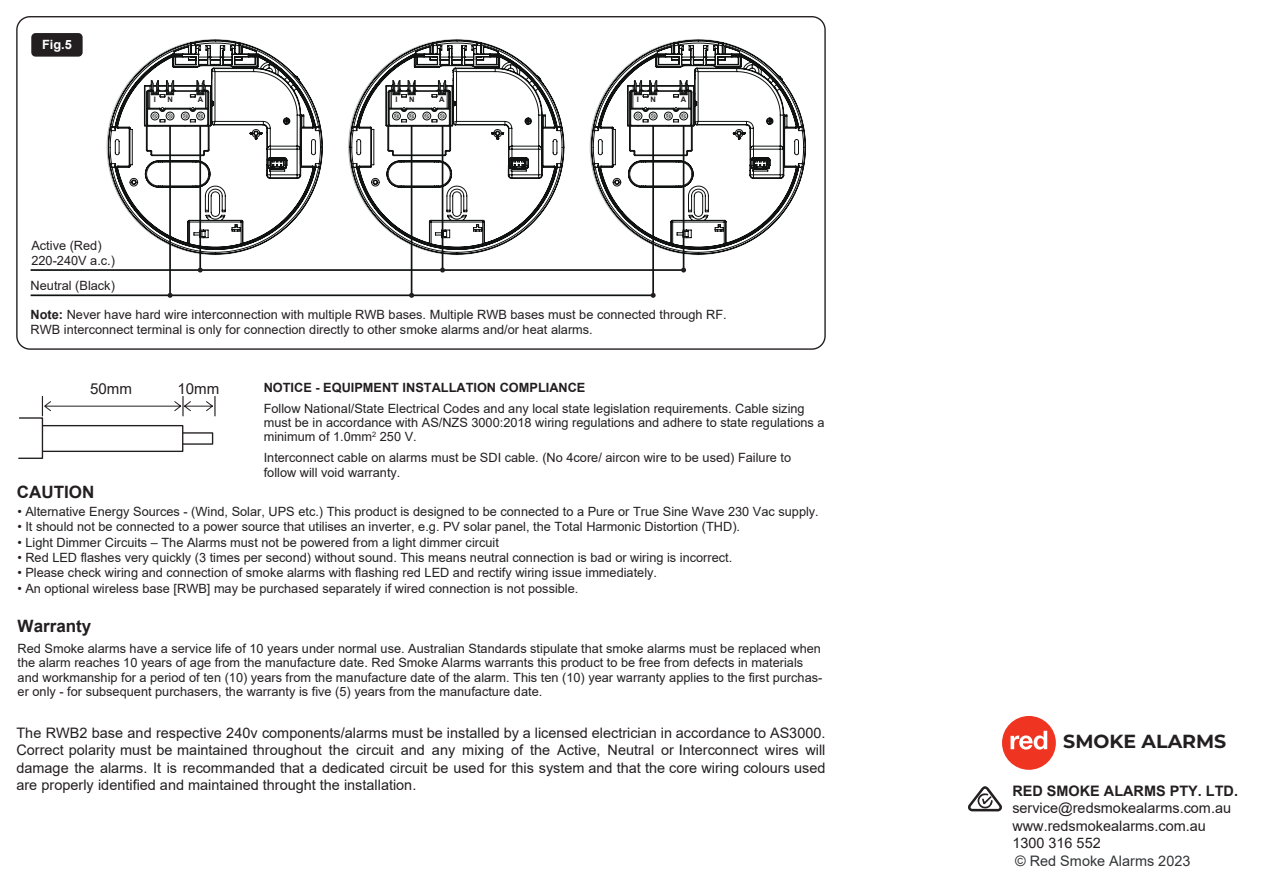
<style>
.page{position:relative;width:1263px;height:893px;background:#fff}
.page>*{position:absolute;margin:0;border:0;box-sizing:border-box;transform-origin:0 0}
.t1{font:700 18.9px "Montserrat";color:#231f20}
.t2{font:700 16.95px "Arial";color:#231f20}
.t3{font:15.15px "Arial";color:#231f20}
.t4{font:14.4px/17.4px "Arial";color:#231f20;text-align:justify}
.t5{font:700 14.4px "Arial";color:#231f20}
.t6{font:14.4px "Arial";color:#323436}
.t7{font:12.75px/14.4px "Arial";color:#231f20}
.t8{font:700 12.75px "Arial";color:#231f20}
.t9{font:700 12.75px "Arial";color:#fff}
.t10{font:700 7.5px "Arial";color:#231f20}
.s1{font-weight:700}
</style>
<div class="page">
<hr style="left:214px;top:396px;width:2px;height:20px;background:#231f20">
<svg style="left:18px;top:396px;width:195px;height:63px"></svg>
<svg style="left:107px;top:39px;width:216px;height:216px"></svg>
<svg style="left:348px;top:39px;width:216px;height:216px"></svg>
<svg style="left:590px;top:39px;width:216px;height:216px"></svg>
<svg style="left:968px;top:786px;width:34px;height:25px"></svg>
<div style="left:1002px;top:716px;width:54px;height:54px;background:#ef3522;border-radius:50%"></div>
<svg style="left:1010px;top:731px;width:37px;height:19px"></svg>
<hr style="left:169px;top:126px;width:2px;height:169px;background:#101211">
<hr style="left:199px;top:126px;width:2px;height:144px;background:#101211">
<hr style="left:31px;top:294px;width:622px;height:2px;background:#101211">
<hr style="left:31px;top:269px;width:653px;height:2px;background:#101211">
<svg style="left:168px;top:293px;width:5px;height:5px"></svg>
<hr style="left:411px;top:126px;width:1px;height:169px;background:#101211">
<svg style="left:409px;top:293px;width:5px;height:5px"></svg>
<hr style="left:652px;top:126px;width:2px;height:169px;background:#101211">
<svg style="left:651px;top:293px;width:5px;height:5px"></svg>
<svg style="left:198px;top:268px;width:5px;height:5px"></svg>
<hr style="left:442px;top:126px;width:1px;height:144px;background:#101211">
<svg style="left:440px;top:268px;width:5px;height:5px"></svg>
<hr style="left:683px;top:126px;width:1px;height:144px;background:#101211">
<svg style="left:681px;top:268px;width:5px;height:5px"></svg>
<div style="left:31px;top:33px;width:52px;height:24px;background:#231f20;border-radius:4px"></div>
<p class="t9" style="left:42px;top:36px;width:31px">Fig.5</p>
<p class="t10" style="left:154px;top:94px;width:4px">I</p>
<p class="t10" style="left:167px;top:94px;width:7px">N</p>
<p class="t10" style="left:198px;top:94px;width:7px">A</p>
<p class="t10" style="left:395px;top:94px;width:4px">I</p>
<p class="t10" style="left:409px;top:94px;width:7px">N</p>
<p class="t10" style="left:439px;top:94px;width:7px">A</p>
<p class="t10" style="left:637px;top:94px;width:4px">I</p>
<p class="t10" style="left:651px;top:94px;width:7px">N</p>
<p class="t10" style="left:681px;top:94px;width:7px">A</p>
<p class="t7" style="left:31px;top:238px;width:85px;line-height:14.9px">Active (Red)<br>220-240V a.c.)</p>
<p class="t7" style="left:31px;top:278px;width:86px">Neutral (Black)</p>
<p class="t7" style="left:31px;top:307px;width:698px;line-height:14.9px"><span class="s1">Note:</span> Never have hard wire interconnection with multiple RWB bases. Multiple RWB bases must be connected through RF.<br>RWB interconnect terminal is only for connection directly to other smoke alarms and/or heat alarms.</p>
<p class="t3" style="left:90px;top:379px;width:43px">50mm</p>
<p class="t3" style="left:178px;top:379px;width:43px">10mm</p>
<p class="t8" style="left:264px;top:378px;width:323px">NOTICE - EQUIPMENT INSTALLATION COMPLIANCE</p>
<p class="t7" style="left:264px;top:401px;width:562px">Follow National/State Electrical Codes and any local state legislation requirements. Cable sizing must be in accordance with AS/NZS 3000:2018 wiring regulations and adhere to state regulations a minimum of 1.0mm<sup>2</sup> 250 V.</p>
<p class="t7" style="left:264px;top:451px;width:529px">Interconnect cable on alarms must be SDI cable. (No 4core/ aircon wire to be used) Failure to follow will void warranty.</p>
<h2 class="t2" style="left:17px;top:480px;width:79px">CAUTION</h2>
<p class="t7" style="left:17px;top:504px;width:803px">• Alternative Energy Sources - (Wind, Solar, UPS etc.) This product is designed to be connected to a Pure or True Sine Wave 230 Vac supply.</p>
<p class="t7" style="left:17px;top:520px;width:724px">• It should not be connected to a power source that utilises an inverter, e.g. PV solar panel, the Total Harmonic Distortion (THD).</p>
<p class="t7" style="left:17px;top:535px;width:483px">• Light Dimmer Circuits – The Alarms must not be powered from a light dimmer circuit</p>
<p class="t7" style="left:17px;top:550px;width:716px">• Red LED flashes very quickly (3 times per second) without sound. This means neutral connection is bad or wiring is incorrect.</p>
<p class="t7" style="left:17px;top:565px;width:641px">• Please check wiring and connection of smoke alarms with flashing red LED and rectify wiring issue immediately.</p>
<p class="t7" style="left:17px;top:581px;width:562px">• An optional wireless base [RWB] may be purchased separately if wired connection is not possible.</p>
<h2 class="t2" style="left:18px;top:614px;width:75px">Warranty</h2>
<p class="t7" style="left:18px;top:641px;width:806px">Red Smoke alarms have a service life of 10 years under normal use. Australian Standards stipulate that smoke alarms must be replaced when the alarm reaches 10 years of age from the manufacture date. Red Smoke Alarms warrants this product to be free from defects in materials and workmanship for a period of ten (10) years from the manufacture date of the alarm. This ten (10) year warranty applies to the first purchas&shy;er only - for subsequent purchasers, the warranty is five (5) years from the manufacture date.</p>
<p class="t4" style="left:16px;top:724px;width:810px">The RWB2 base and respective 240v components/alarms must be installed by a licensed electrician in accordance to AS3000.<br>Correct polarity must be maintained throughout the circuit and any mixing of the Active, Neutral or Interconnect wires will damage the alarms. It is recommanded that a dedicated circuit be used for this system and that the core wiring colours used are properly identified and maintained throught the installation.</p>
<h1 class="t1" style="left:1063px;top:728px;width:165px">SMOKE ALARMS</h1>
<p class="t5" style="left:1012px;top:781px;width:227px">RED SMOKE ALARMS PTY. LTD.</p>
<p class="t4" style="left:1012px;top:799px;width:220px;text-align:left">service@redsmokealarms.com.au www.redsmokealarms.com.au<br>1300 316 552</p>
<p class="t6" style="left:1015px;top:851px;width:177px">© Red Smoke Alarms 2023</p>
</div>
